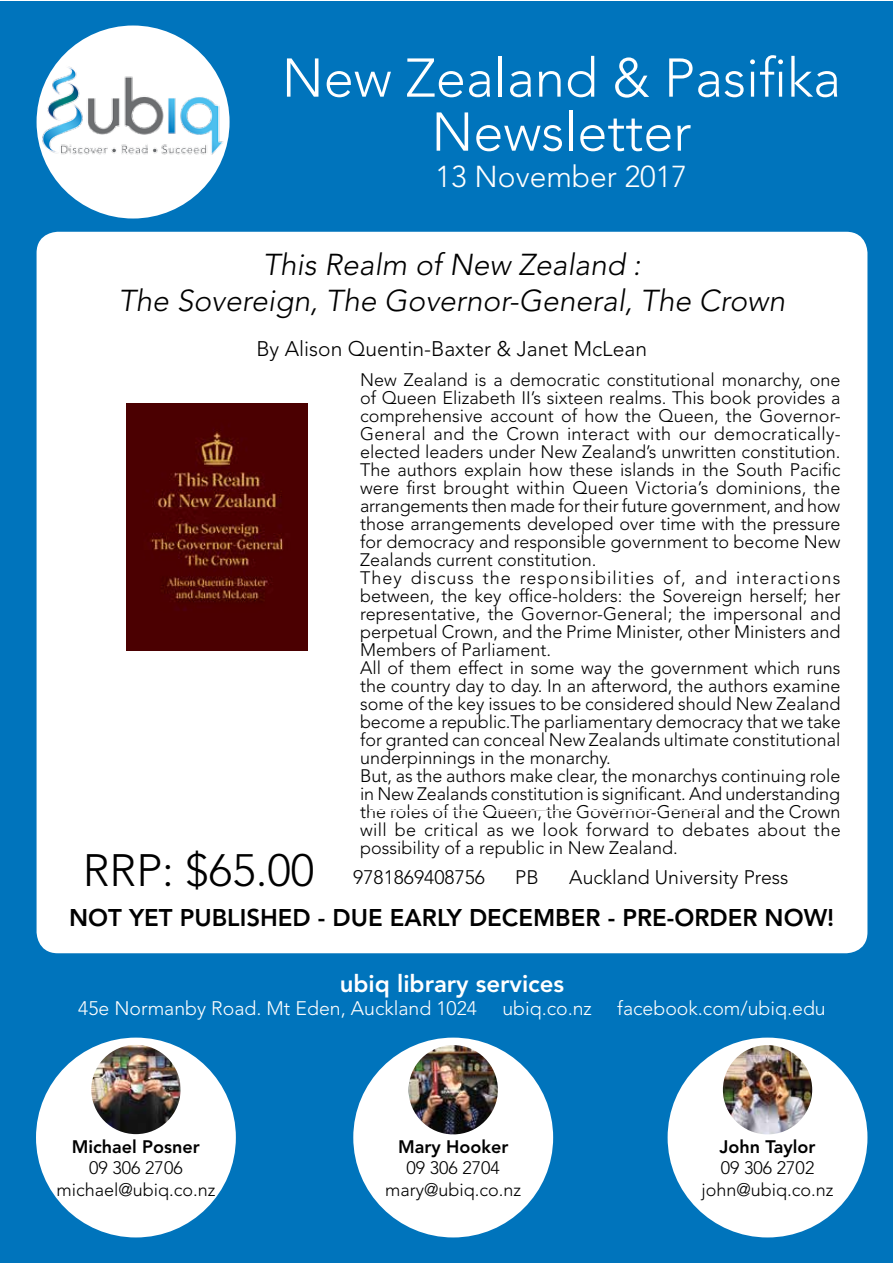
<style>
.page{position:relative;width:893px;height:1263px;background:#fff}
.page>*{position:absolute;margin:0;border:0;box-sizing:border-box;transform-origin:0 0}
.t1{font:300 54px/54px "Avenir LT Std";color:#fff;text-align:center}
.t2{font:300 45px "Avenir LT Std";color:#000}
.t3{font:italic 300 30px/36px "Avenir LT Std";color:#000;text-align:center}
.t4{font:300 30px "Avenir LT Std";color:#fff}
.t5{font:800 24px "Avenir LT Std";color:#000}
.t6{font:800 24px "Avenir LT Std";color:#fff}
.t7{font:300 21px "Avenir LT Std";color:#000}
.t8{font:300 19.5px "Avenir LT Std";color:#fff}
.t9{font:300 19.5px "Avenir LT Std";color:#000}
.t10{font:300 18px/18px "Avenir LT Std";color:#000;text-align:center}
.t11{font:800 18px "Avenir LT Std";color:#000}
</style>
<div class="page">
<div style="left:1px;top:1px;width:892px;height:1262px;background:#0074bc"></div>
<div style="left:37px;top:26px;width:193px;height:192px;background:#fff;border-radius:50%"></div>
<img style="left:37px;top:59px;width:192px;height:129px">
<div style="left:668px;top:1037px;width:199px;height:200px;background:#fff;border-radius:50%"></div>
<div style="left:353px;top:1037px;width:200px;height:200px;background:#fff;border-radius:50%"></div>
<div style="left:36px;top:1037px;width:200px;height:200px;background:#fff;border-radius:50%"></div>
<img style="left:409px;top:1045px;width:89px;height:89px;border-radius:45px">
<img style="left:723px;top:1045px;width:89px;height:89px;border-radius:45px">
<img style="left:91px;top:1045px;width:90px;height:89px;border-radius:45px">
<div style="left:37px;top:232px;width:830px;height:721px;background:#fff;border-radius:21px"></div>
<img style="left:370px;top:810px;width:337px;height:1px">
<img style="left:126px;top:404px;width:182px;height:247px">
<h1 class="t1" style="left:282px;top:51px;width:561px">New Zealand &amp; Pasifika<br>Newsletter</h1>
<h3 class="t4" style="left:436px;top:159px;width:253px">13 November 2017</h3>
<h3 class="t3" style="left:118px;top:247px;width:668px">This Realm of New Zealand :<br>The Sovereign, The Governor-General, The Crown</h3>
<p class="t7" style="left:256px;top:336px;width:392px">By Alison Quentin-Baxter &amp; Janet McLean</p>
<p class="t10" style="left:360px;top:371px;width:482px;text-align:left">New Zealand is a democratic constitutional monarchy, one of Queen Elizabeth II’s sixteen realms. This book provides a comprehensive account of how the Queen, the Governor-General and the Crown interact with our democratically&shy;elected leaders under New Zealand’s unwritten constitution.<br>The authors explain how these islands in the South Pacific were first brought within Queen Victoria’s dominions, the arrangements then made for their future government, and how those arrangements developed over time with the pressure for democracy and responsible government to become New Zealands current constitution.<br>They discuss the responsibilities of, and interactions between, the key office-holders: the Sovereign herself; her representative, the Governor-General; the impersonal and perpetual Crown, and the Prime Minister, other Ministers and Members of Parliament.<br>All of them effect in some way the government which runs the country day to day. In an afterword, the authors examine some of the key issues to be considered should New Zealand become a republic.The parliamentary democracy that we take for granted can conceal New Zealands ultimate constitutional underpinnings in the monarchy.<br>But, as the authors make clear, the monarchys continuing role in New Zealands constitution is significant. And understanding the roles of the Queen, the Governor-General and the Crown will be critical as we look forward to debates about the possibility of a republic in New Zealand.</p>
<h2 class="t2" style="left:83px;top:844px;width:233px">RRP: $65.00</h2>
<p class="t9" style="left:353px;top:866px;width:133px">9781869408756</p>
<p class="t9" style="left:515px;top:866px;width:25px">PB</p>
<p class="t9" style="left:569px;top:866px;width:221px">Auckland University Press</p>
<h3 class="t5" style="left:69px;top:903px;width:767px">NOT YET PUBLISHED - DUE EARLY DECEMBER - PRE-ORDER NOW!</h3>
<h3 class="t6" style="left:340px;top:969px;width:226px">ubiq library services</h3>
<p class="t8" style="left:78px;top:997px;width:400px">45e Normanby Road. Mt Eden, Auckland 1024</p>
<p class="t8" style="left:502px;top:997px;width:91px">ubiq.co.nz</p>
<p class="t8" style="left:617px;top:997px;width:210px">facebook.com/ubiq.edu</p>
<p class="t11" style="left:72px;top:1136px;width:129px">Michael Posner</p>
<p class="t10" style="left:56px;top:1157px;width:161px;line-height:21.6px">09 306 2706 michael@ubiq.co.nz</p>
<p class="t11" style="left:398px;top:1136px;width:112px">Mary Hooker</p>
<p class="t10" style="left:385px;top:1157px;width:138px;line-height:21.6px">09 306 2704 mary@ubiq.co.nz</p>
<p class="t11" style="left:719px;top:1136px;width:98px">John Taylor</p>
<p class="t10" style="left:701px;top:1157px;width:134px;line-height:21.6px">09 306 2702 john@ubiq.co.nz</p>
</div>
